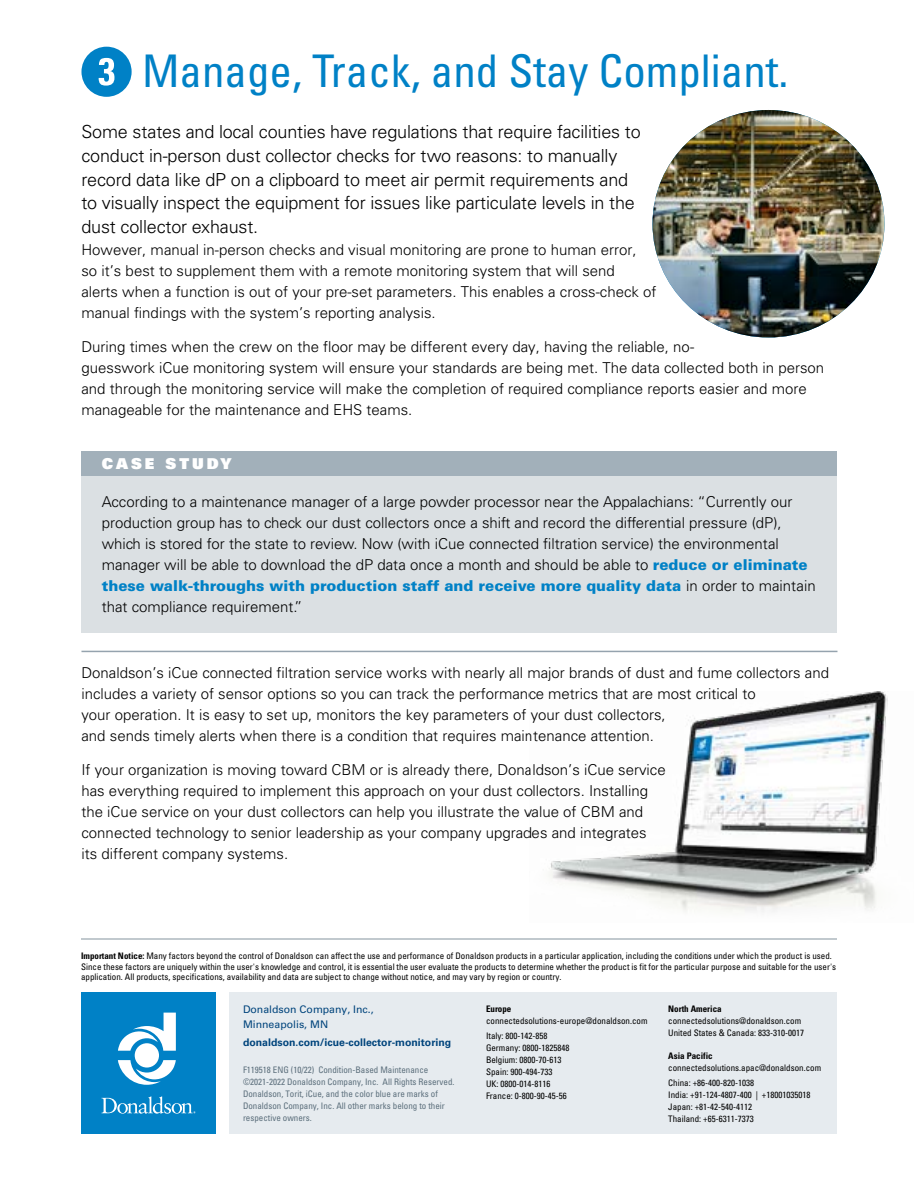
<style>
.page{position:relative;width:918px;height:1188px;background:#fff}
.page>*{position:absolute;margin:0;border:0;box-sizing:border-box;transform-origin:0 0}
.t1{font:condensed 45px "Univers LT Std";color:#0081c6}
.t2{font:300 18px/24px "Univers LT Std";letter-spacing:-.01em;color:#000}
.t3{font:300 15px/21px "Univers LT Std";color:#000}
.t4{font:15px "Univers LT Std X Black";letter-spacing:.2em;color:#fff}
.t5{font:700 10.5px "Univers LT Std";color:#00447c}
.t6{font:10.5px/15px "Univers LT Std";color:#00447c}
.t7{font:condensed 9px/12px "Univers LT Std";color:#000}
.t8{font:condensed 9px/12px "Univers LT Std";color:#5c6f7c}
.t9{font:700 condensed 9px "Univers LT Std";color:#000}
.s1{font-weight:900;color:#0081c6}
.s2{font-weight:700}
</style>
<div class="page">
<div style="left:81px;top:475px;width:756px;height:158px;background:#dbe0e3"></div>
<div style="left:81px;top:452px;width:756px;height:24px;background:#a2b0ba"></div>
<svg style="left:81px;top:47px;width:51px;height:50px"></svg>
<hr style="left:81px;top:651px;width:756px;height:1px;background:#95a3ae">
<img style="left:549px;top:691px;width:339px;height:221px">
<img style="left:652px;top:110px;width:233px;height:228px">
<div style="left:230px;top:992px;width:607px;height:142px;background:#e6ebef"></div>
<div style="left:81px;top:992px;width:135px;height:142px;background:#0081c6"></div>
<svg style="left:102px;top:1096px;width:93px;height:18px"></svg>
<svg style="left:118px;top:1013px;width:58px;height:72px"></svg>
<hr style="left:81px;top:938px;width:756px;height:2px;background:#adb8bf">
<h1 class="t1" style="left:142px;top:42px;width:648px">Manage, Track, and Stay Compliant.</h1>
<p class="t2" style="left:81px;top:119px;width:561px">Some states and local counties have regulations that require facilities to conduct in-person dust collector checks for two reasons: to manually record data like dP on a clipboard to meet air permit requirements and to visually inspect the equipment for issues like particulate levels in the dust collector exhaust.</p>
<p class="t3" style="left:81px;top:239px;width:577px">However, manual in-person checks and visual monitoring are prone to human error,<br>so it’s best to supplement them with a remote monitoring system that will send<br>alerts when a function is out of your pre-set parameters. This enables a cross-check of manual findings with the system’s reporting analysis.</p>
<p class="t3" style="left:81px;top:336px;width:744px">During times when the crew on the floor may be different every day, having the reliable, no-<br>guesswork iCue monitoring system will ensure your standards are being met. The data collected both in person and through the monitoring service will make the completion of required compliance reports easier and more manageable for the maintenance and EHS teams.</p>
<p class="t4" style="left:102px;top:454px;width:132px">CASE STUDY</p>
<p class="t3" style="left:102px;top:491px;width:716px">According to a maintenance manager of a large powder processor near the Appalachians: “Currently our production group has to check our dust collectors once a shift and record the differential pressure (dP), which is stored for the state to review. Now (with iCue connected filtration service) the environmental manager will be able to download the dP data once a month and should be able to <span class="s1">reduce or eliminate these walk-throughs with production staff and receive more quality data</span> in order to maintain that compliance requirement.”</p>
<p class="t3" style="left:81px;top:662px;width:749px">Donaldson’s iCue connected filtration service works with nearly all major brands of dust and fume collectors and includes a variety of sensor options so you can track the performance metrics that are most critical to<br>your operation. It is easy to set up, monitors the key parameters of your dust collectors,<br>and sends timely alerts when there is a condition that requires maintenance attention.</p>
<p class="t3" style="left:81px;top:759px;width:586px">If your organization is moving toward CBM or is already there, Donaldson’s iCue service has everything required to implement this approach on your dust collectors. Installing the iCue service on your dust collectors can help you illustrate the value of CBM and connected technology to senior leadership as your company upgrades and integrates its different company systems.</p>
<p class="t7" style="left:81px;top:950px;width:757px;line-height:10.5px"><span class="s2">Important Notice:</span> Many factors beyond the control of Donaldson can affect the use and performance of Donaldson products in a particular application, including the conditions under which the product is used.<br>Since these factors are uniquely within the user's knowledge and control, it is essential the user evaluate the products to determine whether the product is fit for the particular purpose and suitable for the user's application. All products, specifications, availability and data are subject to change without notice, and may vary by region or country.</p>
<p class="t6" style="left:243px;top:1002px;width:132px">Donaldson Company, Inc.,<br>Minneapolis, MN</p>
<p class="t5" style="left:243px;top:1037px;width:210px">donaldson.com/icue-collector-monitoring</p>
<p class="t8" style="left:243px;top:1064px;width:213px">F119518 ENG (10/22) Condition-Based Maintenance ©2021-2022 Donaldson Company, Inc. All Rights Reserved.<br>Donaldson, Torit, iCue, and the color blue are marks of Donaldson Company, Inc. All other marks belong to their respective owners.</p>
<p class="t9" style="left:668px;top:1004px;width:55px">North America</p>
<p class="t7" style="left:668px;top:1015px;width:137px">connectedsolutions@donaldson.com<br>United States &amp; Canada: 833-310-0017</p>
<p class="t9" style="left:486px;top:1004px;width:27px">Europe</p>
<p class="t7" style="left:486px;top:1013px;width:163px;line-height:15px">connectedsolutions-europe@donaldson.com<br>Italy: 800-142-858</p>
<p class="t7" style="left:486px;top:1042px;width:85px">Germany: 0800-1825848<br>Belgium: 0800-70-613<br>Spain: 900-494-733<br>UK: 0800-014-8116<br>France: 0-800-90-45-56</p>
<p class="t9" style="left:668px;top:1051px;width:46px">Asia Pacific</p>
<p class="t7" style="left:668px;top:1061px;width:155px;line-height:15px">connectedsolutions.apac@donaldson.com<br>China: +86-400-820-1038</p>
<p class="t7" style="left:668px;top:1089px;width:144px">India: +91-124-4807-400 | +18001035018<br>Japan: +81-42-540-4112<br>Thailand: +65-6311-7373</p>
</div>
